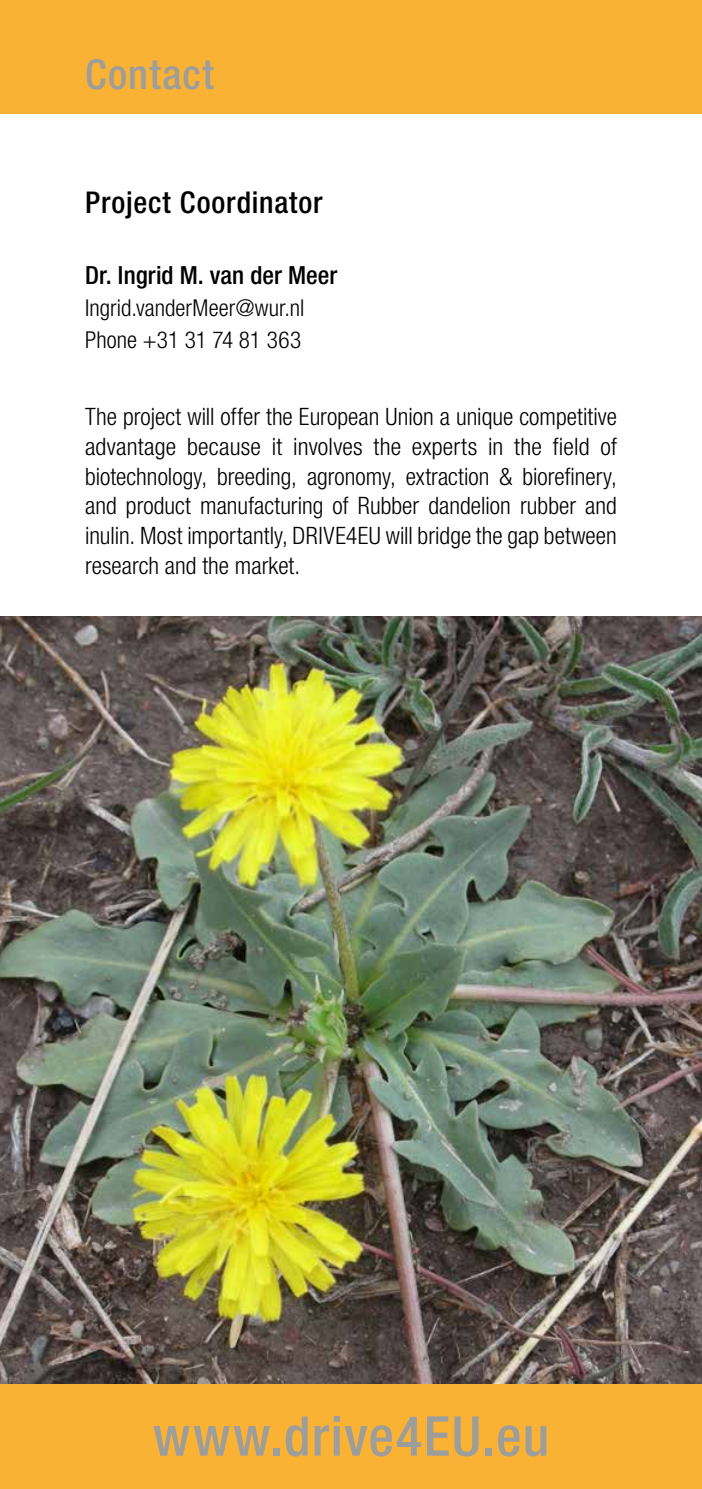
<style>
.page{position:relative;width:702px;height:1489px;background:#fff}
.page>*{position:absolute;margin:0;border:0;box-sizing:border-box;transform-origin:0 0}
.t1{font:500 condensed 55px "Helvetica Neue LT Pro";letter-spacing:.025em;color:#9d9d9c}
.t2{font:500 condensed 41.25px "Helvetica Neue LT Pro";letter-spacing:.035em;color:#9d9d9c}
.t3{font:500 condensed 30px "Helvetica Neue LT Pro";letter-spacing:.03em;color:#000}
.t4{font:500 condensed 25px "Helvetica Neue LT Pro";letter-spacing:.005em;color:#000}
.t5{font:300 condensed 24px/29.8px "Helvetica Neue LT Pro";color:#000;text-align:justify}
.t6{font:300 condensed 23.25px/32px "Helvetica Neue LT Pro";letter-spacing:.005em;color:#000}
</style>
<div class="page">
<div style="left:0;top:0;width:702px;height:113px;background:#f9b234"></div>
<div style="left:0;top:1382px;width:702px;height:106px;background:#f9b234"></div>
<hr style="left:701px;top:298px;width:1px;height:469px;background:#f9b234">
<img style="left:0;top:617px;width:702px;height:765px">
<h2 class="t2" style="left:85px;top:49px;width:130px">Contact</h2>
<p class="t3" style="left:85px;top:184px;width:239px">Project Coordinator</p>
<p class="t4" style="left:85px;top:260px;width:254px">Dr. Ingrid M. van der Meer</p>
<p class="t6" style="left:85px;top:291px;width:221px">Ingrid.vanderMeer@wur.nl<br>Phone +31 31 74 81 363</p>
<p class="t5" style="left:85px;top:401px;width:533px">The project will offer the European Union a unique competitive advantage because it involves the experts in the field of biotechnology, breeding, agronomy, extraction &amp; biorefinery, and product manufacturing of Rubber dandelion rubber and inulin. Most importantly, DRIVE4EU will bridge the gap between research and the market.</p>
<h1 class="t1" style="left:153px;top:1403px;width:398px">www.drive4EU.eu</h1>
</div>
